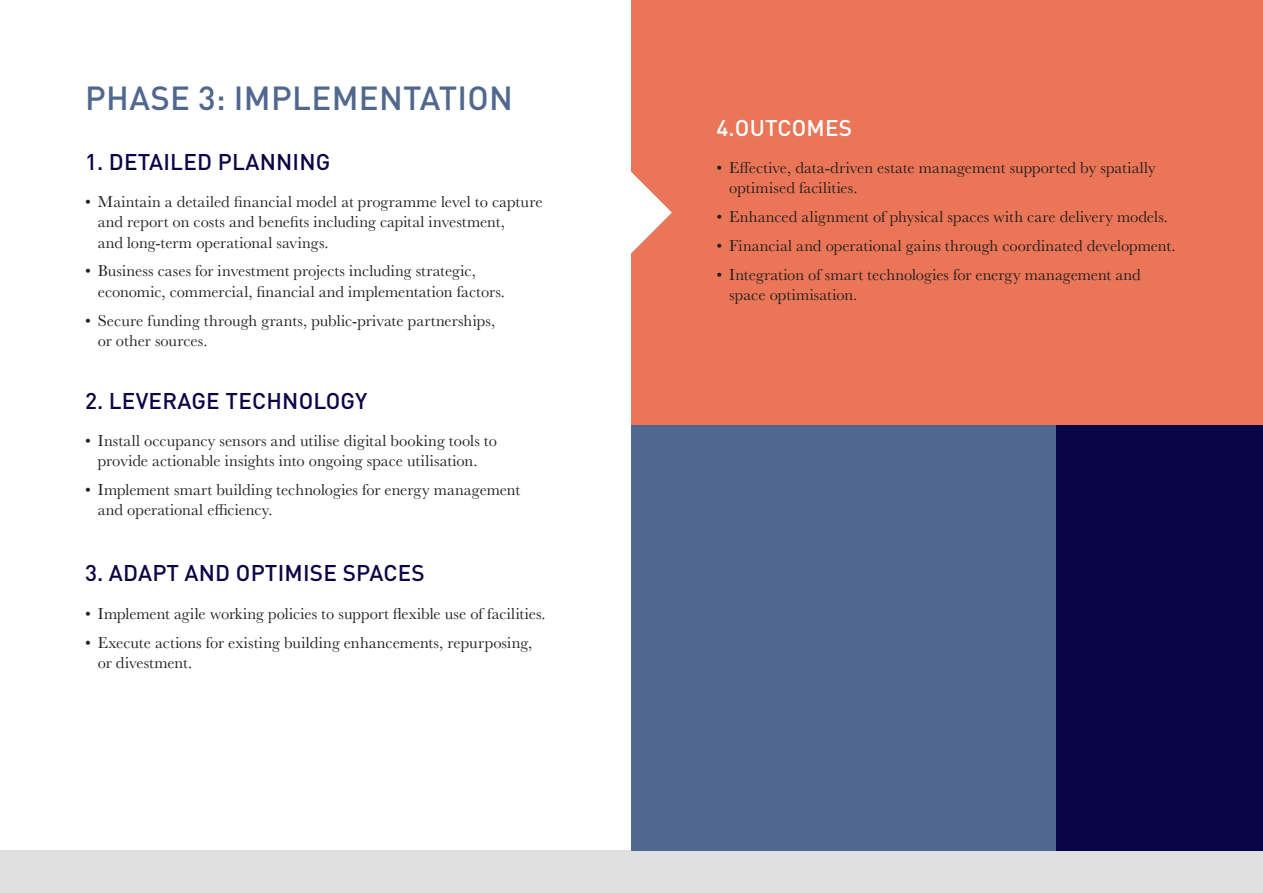
<style>
.page{position:relative;width:1263px;height:893px;background:#fff}
.page>*{position:absolute;margin:0;border:0;box-sizing:border-box;transform-origin:0 0}
.Heading_Din_Medium_-_22pt_Sub_Head_After{font:500 33px "DINOT";letter-spacing:.01em;color:#50688f}
.Heading_Din_Medium_-_22pt_Sub_Head_After-2{font:500 22.5px "DINOT";letter-spacing:.01em;color:#0a0547}
.Sub_Heading_4mm_after{font:500 22.5px "DINOT";letter-spacing:.01em;color:#fff}
.t1{font:16.5px/20.2px "Baskerville";color:#231f20}
</style>
<div class="page">
<div style="left:0;top:850px;width:1263px;height:43px;background:#e0e0e0"></div>
<div style="left:631px;top:0;width:632px;height:425px;background:#eb7557"></div>
<div style="left:631px;top:425px;width:426px;height:425px;background:#50688f"></div>
<div style="left:1057px;top:425px;width:206px;height:425px;background:#0a0547"></div>
<svg style="left:631px;top:172px;width:41px;height:82px"></svg>
<p class="Heading_Din_Medium_-_22pt_Sub_Head_After" style="left:85px;top:73px;width:429px">PHASE 3: IMPLEMENTATION</p>
<p class="Heading_Din_Medium_-_22pt_Sub_Head_After-2" style="left:85px;top:144px;width:247px">1. DETAILED PLANNING</p>
<p class="t1" style="left:98px;top:192px;width:446px;text-indent:-13px">• Maintain a detailed financial model at programme level to capture and report on costs and benefits including capital investment,<br>and long-term operational savings.</p>
<p class="t1" style="left:98px;top:261px;width:409px;text-indent:-13px">• Business cases for investment projects including strategic, economic, commercial, financial and implementation factors.</p>
<p class="t1" style="left:98px;top:310px;width:399px;text-indent:-13px">• Secure funding through grants, public-private partnerships, or other sources.</p>
<p class="Heading_Din_Medium_-_22pt_Sub_Head_After-2" style="left:85px;top:383px;width:284px">2. LEVERAGE TECHNOLOGY</p>
<p class="t1" style="left:85px;top:431px;width:413px;text-align:center">• Install occupancy sensors and utilise digital booking tools to provide actionable insights into ongoing space utilisation.</p>
<p class="t1" style="left:98px;top:480px;width:424px;text-indent:-13px">• Implement smart building technologies for energy management and operational efficiency.</p>
<p class="Heading_Din_Medium_-_22pt_Sub_Head_After-2" style="left:85px;top:556px;width:341px">3. ADAPT AND OPTIMISE SPACES</p>
<p class="t1" style="left:85px;top:603px;width:462px">• Implement agile working policies to support flexible use of facilities.</p>
<p class="t1" style="left:98px;top:632px;width:436px;text-indent:-13px">• Execute actions for existing building enhancements, repurposing, or divestment.</p>
<p class="Sub_Heading_4mm_after" style="left:716px;top:110px;width:137px">4.OUTCOMES</p>
<p class="t1" style="left:729px;top:158px;width:428px;text-indent:-13px">• Effective, data-driven estate management supported by spatially optimised facilities.</p>
<p class="t1" style="left:716px;top:207px;width:453px">• Enhanced alignment of physical spaces with care delivery models.</p>
<p class="t1" style="left:716px;top:236px;width:460px">• Financial and operational gains through coordinated development.</p>
<p class="t1" style="left:729px;top:264px;width:413px;text-indent:-13px">• Integration of smart technologies for energy management and space optimisation.</p>
</div>
